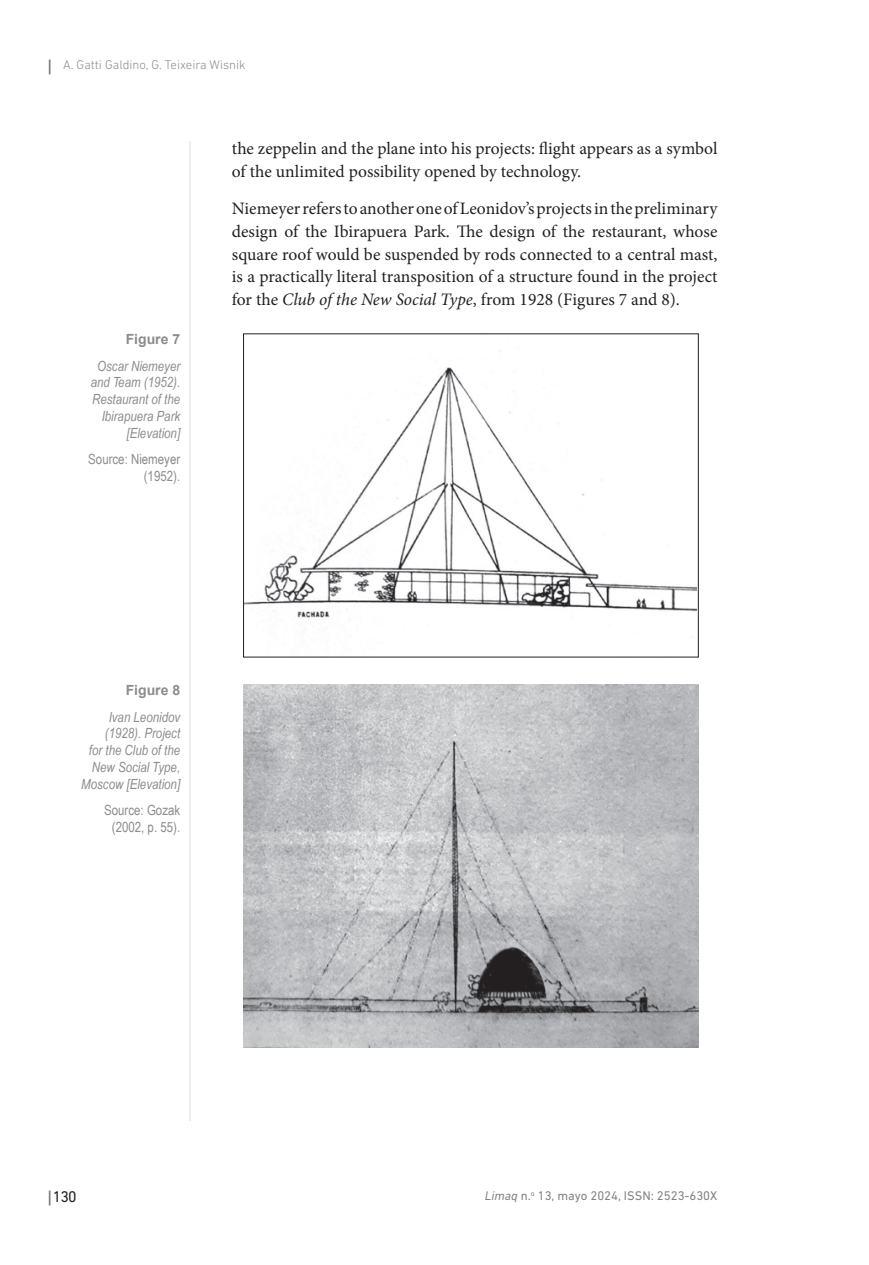
<style>
.page{position:relative;width:869px;height:1265px;background:#fff}
.page>*{position:absolute;margin:0;border:0;box-sizing:border-box;transform-origin:0 0}
.t1{font:17.5px/22.8px "Minion Pro";color:#231f20}
.t2{font:15.75px "DIN Next LT Pro";color:#231f20}
.t3{font:italic 14px/16.8px "Arial Narrow";color:#8a8c8f;text-align:right}
.t4{font:14px/16.8px "Arial Narrow";color:#8a8c8f;text-align:right}
.t5{font:700 14px "Arial";color:#8a8c8f}
.t6{font:12.78px "DIN Next LT Pro";color:#808285}
.t7{font:300 12.78px "DIN Next LT Pro";color:#8a8c8f}
.s1{font-style:italic}
</style>
<div class="page">
<svg style="left:49px;top:60px;width:1px;height:14px"></svg>
<svg style="left:49px;top:1191px;width:1px;height:14px"></svg>
<hr style="left:189px;top:141px;width:2px;height:980px;background:#ededee">
<img style="left:245px;top:350px;width:451px;height:268px">
<img style="left:243px;top:685px;width:455px;height:363px">
<p class="t7" style="left:63px;top:57px;width:184px">A. Gatti Galdino, G. Teixeira Wisnik</p>
<p class="t5" style="left:126px;top:329px;width:56px">Figure 7</p>
<p class="t3" style="left:91px;top:357px;width:91px">Oscar Niemeyer and Team (1952).<br>Restaurant of the<br>Ibirapuera Park [Elevation]</p>
<p class="t4" style="left:88px;top:451px;width:93px">Source: Niemeyer (1952).</p>
<p class="t1" style="left:232px;top:137px;width:487px">the zeppelin and the plane into his projects: flight appears as a symbol of the unlimited possibility opened by technology.</p>
<p class="t1" style="left:232px;top:197px;width:487px;text-align:justify">Niemeyer refers to another one of Leonidov’s projects in the preliminary design of the Ibirapuera Park. The design of the restaurant, whose square roof would be suspended by rods connected to a central mast, is a practically literal transposition of a structure found in the project for the <span class="s1">Club of the New Social Type</span>, from 1928 (Figures 7 and 8).</p>
<p class="t5" style="left:126px;top:680px;width:56px">Figure 8</p>
<p class="t3" style="left:81px;top:708px;width:100px">Ivan Leonidov (1928). Project<br>for the Club of the<br>New Social Type,<br>Moscow [Elevation]</p>
<p class="t4" style="left:104px;top:802px;width:77px;text-align:center">Source: Gozak (2002, p. 55).</p>
<p class="t2" style="left:53px;top:1188px;width:25px">130</p>
<p class="t6" style="left:484px;top:1188px;width:234px"><span class="s1">Limaq</span> n.<sup>o</sup> 13, mayo 2024, ISSN: 2523-630X</p>
</div>
